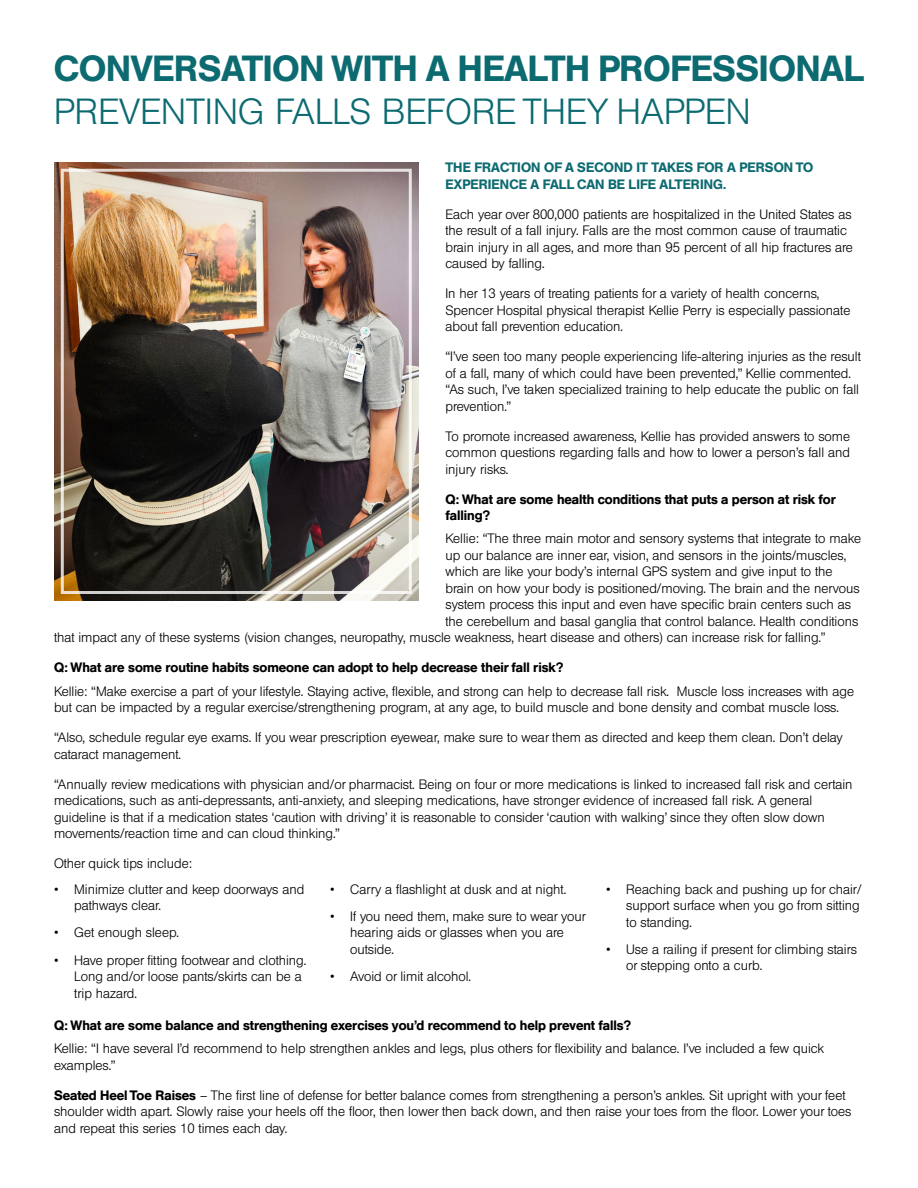
<style>
.page{position:relative;width:918px;height:1188px;background:#fff}
.page>*{position:absolute;margin:0;border:0;box-sizing:border-box;transform-origin:0 0}
.t1{font:500 36px "Berthold Standard BQ";color:#0c6a71}
.t2{font:300 36px "Berthold Standard BQ";letter-spacing:.01em;color:#0c6a71}
.t3{font:300 13.5px/16.5px "Berthold Standard BQ";color:#000}
.t4{font:500 13.5px/16.5px "Berthold Standard BQ";color:#000}
.t5{font:500 13.5px/16.5px "Berthold Standard BQ";letter-spacing:.01em;color:#0c6a71}
.s1{font-weight:500}
</style>
<div class="page">
<img style="left:54px;top:162px;width:364px;height:439px">
<div style="left:61px;top:169px;width:351px;height:425px;border:3px solid #fff"></div>
<p class="t1" style="left:54px;top:47px;width:811px">CONVERSATION WITH A HEALTH PROFESSIONAL</p>
<p class="t2" style="left:54px;top:91px;width:698px">PREVENTING FALLS BEFORE THEY HAPPEN</p>
<p class="t5" style="left:446px;top:159px;width:369px">THE FRACTION OF A SECOND IT TAKES FOR A PERSON TO<br>EXPERIENCE A FALL CAN BE LIFE ALTERING.</p>
<p class="t3" style="left:446px;top:206px;width:409px">Each year over 800,000 patients are hospitalized in the United States as the result of a fall injury. Falls are the most common cause of traumatic brain injury in all ages, and more than 95 percent of all hip fractures are caused by falling.</p>
<p class="t3" style="left:446px;top:285px;width:406px">In her 13 years of treating patients for a variety of health concerns,<br>Spencer Hospital physical therapist Kellie Perry is especially passionate about fall prevention education.</p>
<p class="t3" style="left:446px;top:348px;width:417px">“I’ve seen too many people experiencing life-altering injuries as the result of a fall, many of which could have been prevented,” Kellie commented. “As such, I’ve taken specialized training to help educate the public on fall prevention.”</p>
<p class="t3" style="left:446px;top:428px;width:406px;text-align:justify">To promote increased awareness, Kellie has provided answers to some common questions regarding falls and how to lower a person’s fall and injury risks.</p>
<p class="t4" style="left:446px;top:491px;width:392px">Q: What are some health conditions that puts a person at risk for falling?</p>
<p class="t3" style="left:446px;top:531px;width:417px">Kellie: “The three main motor and sensory systems that integrate to make</p>
<p class="t3" style="left:446px;top:547px;width:402px">up our balance are inner ear, vision, and sensors in the joints/muscles,</p>
<p class="t3" style="left:446px;top:564px;width:388px">which are like your body’s internal GPS system and give input to the</p>
<p class="t3" style="left:446px;top:580px;width:416px">brain on how your body is positioned/moving. The brain and the nervous</p>
<p class="t3" style="left:446px;top:597px;width:407px">system process this input and even have specific brain centers such as</p>
<p class="t3" style="left:446px;top:613px;width:414px">the cerebellum and basal ganglia that control balance. Health conditions</p>
<p class="t3" style="left:54px;top:630px;width:773px">that impact any of these systems (vision changes, neuropathy, muscle weakness, heart disease and others) can increase risk for falling.”</p>
<p class="t4" style="left:54px;top:660px;width:511px">Q: What are some routine habits someone can adopt to help decrease their fall risk?</p>
<p class="t3" style="left:54px;top:683px;width:802px">Kellie: “Make exercise a part of your lifestyle. Staying active, flexible, and strong can help to decrease fall risk. Muscle loss increases with age but can be impacted by a regular exercise/strengthening program, at any age, to build muscle and bone density and combat muscle loss.</p>
<p class="t3" style="left:54px;top:729px;width:790px">“Also, schedule regular eye exams. If you wear prescription eyewear, make sure to wear them as directed and keep them clean. Don’t delay cataract management.</p>
<p class="t3" style="left:54px;top:776px;width:800px">“Annually review medications with physician and/or pharmacist. Being on four or more medications is linked to increased fall risk and certain medications, such as anti-depressants, anti-anxiety, and sleeping medications, have stronger evidence of increased fall risk. A general guideline is that if a medication states ‘caution with driving’ it is reasonable to consider ‘caution with walking’ since they often slow down movements/reaction time and can cloud thinking.”</p>
<p class="t3" style="left:54px;top:855px;width:139px">Other quick tips include:</p>
<p class="t3" style="left:74px;top:881px;width:232px;text-indent:-20px">• Minimize clutter and keep doorways and pathways clear.</p>
<p class="t3" style="left:54px;top:925px;width:127px">• Get enough sleep.</p>
<p class="t3" style="left:74px;top:952px;width:234px;text-indent:-20px">• Have proper fitting footwear and clothing.<br>Long and/or loose pants/skirts can be a trip hazard.</p>
<p class="t3" style="left:330px;top:881px;width:238px">• Carry a flashlight at dusk and at night.</p>
<p class="t3" style="left:350px;top:908px;width:237px;text-indent:-20px">• If you need them, make sure to wear your hearing aids or glasses when you are outside.</p>
<p class="t3" style="left:330px;top:968px;width:143px">• Avoid or limit alcohol.</p>
<p class="t3" style="left:626px;top:881px;width:237px;text-indent:-20px">• Reaching back and pushing up for chair/ support surface when you go from sitting to standing.</p>
<p class="t3" style="left:626px;top:941px;width:232px;text-indent:-20px">• Use a railing if present for climbing stairs or stepping onto a curb.</p>
<p class="t4" style="left:54px;top:1017px;width:578px">Q: What are some balance and strengthening exercises you’d recommend to help prevent falls?</p>
<p class="t3" style="left:54px;top:1041px;width:772px">Kellie: “I have several I’d recommend to help strengthen ankles and legs, plus others for flexibility and balance. I’ve included a few quick examples.”</p>
<p class="t3" style="left:54px;top:1087px;width:799px"><span class="s1">Seated Heel Toe Raises</span> – The first line of defense for better balance comes from strengthening a person’s ankles. Sit upright with your feet shoulder width apart. Slowly raise your heels off the floor, then lower then back down, and then raise your toes from the floor. Lower your toes and repeat this series 10 times each day.</p>
</div>
